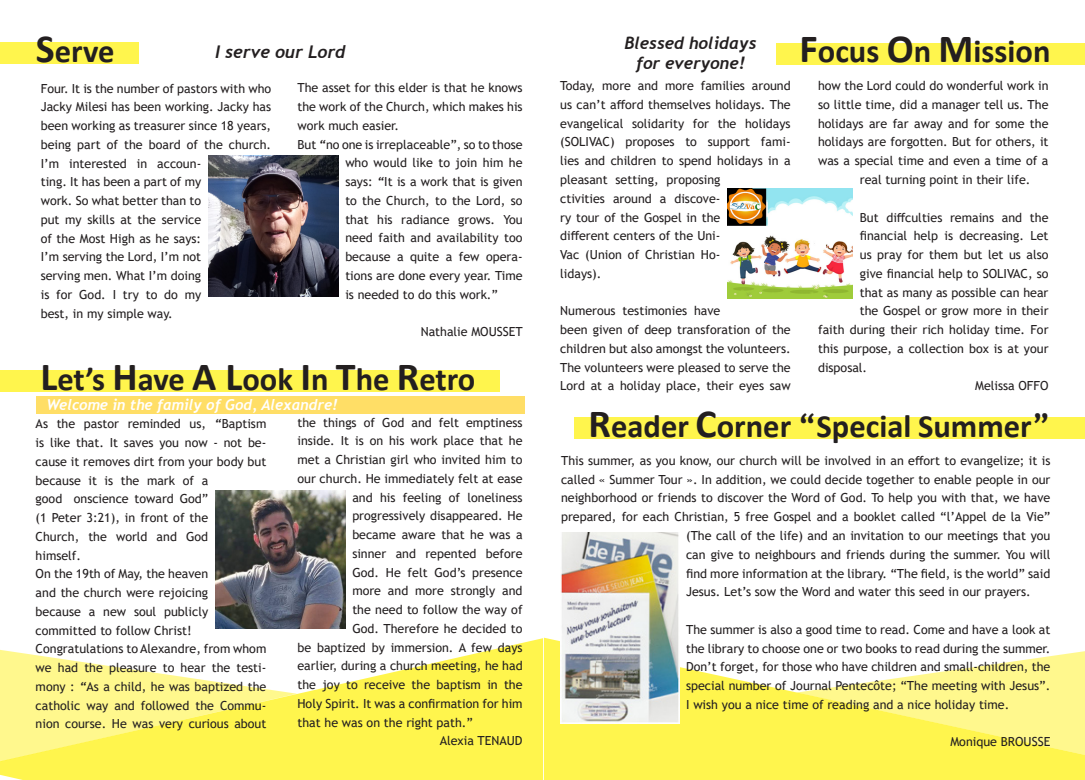
<style>
.page{position:relative;width:1085px;height:780px;background:#fff}
.page>*{position:absolute;margin:0;border:0;box-sizing:border-box;transform-origin:0 0}
.t1{font:700 32.5px "Calibri";color:#231f20}
.t2{font:italic 700 17.5px "Trebuchet";color:#231f20}
.t3{font:italic 700 16.88px "Trebuchet";color:#231f20}
.t4{font:italic 700 15px "Trebuchet";color:#fff}
.t5{font:12.5px/18.8px "Trebuchet MS";color:#231f20;text-align:justify}
.s1{font-size:40px}
.s2{font-family:"Trebuchet";font-weight:700;font-style:italic}
.s3{font-family:"Trebuchet MS"}
</style>
<div class="page">
<svg style="left:10px;top:638px;width:533px;height:142px;fill:#fff54d"></svg>
<svg style="left:0;top:638px;width:297px;height:139px"></svg>
<div style="left:0;top:370px;width:500px;height:22px;background:#fff54d"></div>
<div style="left:0;top:42px;width:138px;height:22px;background:#fff54d"></div>
<div style="left:574px;top:417px;width:510px;height:22px;background:#fff54d"></div>
<div style="left:776px;top:43px;width:308px;height:22px;background:#fff54d"></div>
<svg style="left:544px;top:637px;width:540px;height:143px;fill:#fff54d"></svg>
<svg style="left:796px;top:637px;width:288px;height:139px"></svg>
<div style="left:36px;top:396px;width:488px;height:18px;background:#ffde66"></div>
<img style="left:208px;top:155px;width:130px;height:141px">
<img style="left:560px;top:532px;width:119px;height:191px">
<img style="left:727px;top:188px;width:125px;height:110px">
<img style="left:215px;top:490px;width:130px;height:138px">
<h1 class="t1" style="left:36px;top:29px;width:80px"><span class="s1">S</span>erve</h1>
<p class="t2" style="left:215px;top:41px;width:132px">I serve our Lord</p>
<p class="t5" style="left:41px;top:79px;width:232px;text-align:left">Four. It is the number of pastors with who<br>Jacky Milesi has been working. Jacky has been working as treasurer since 18 years, being part of the board of the church.<br>I’m interested in accoun-<br>ting. It has been a part of my<br>work. So what better than to<br>put my skills at the service<br>of the Most High as he says:<br>I’m serving the Lord, I’m not<br>serving men. What I’m doing<br>is for God. I try to do my<br>best, in my simple way.</p>
<p class="t5" style="left:297px;top:78px;width:227px">The asset for this elder is that he knows the work of the Church, which makes his work much easier.</p>
<p class="t5" style="left:345px;top:135px;width:179px;text-indent:-48px">But <span class="s2">“</span>no one is irreplaceable”, so to those who would like to join him he says: <span class="s2">“</span>It is a work that is given to the Church, to the Lord, so that his radiance grows. You need faith and availability too because a quite a few opera&shy;tions are done every year. Time is needed to do this work.”</p>
<p class="t5" style="left:420px;top:322px;width:104px">Nathalie MOUSSET</p>
<h1 class="t1" style="left:40px;top:356px;width:436px"><span class="s1">L</span>et’s <span class="s1">H</span>ave <span class="s1">A L</span>ook <span class="s1">I</span>n <span class="s1">T</span>he <span class="s1">R</span>etro</h1>
<p class="t4" style="left:46px;top:395px;width:292px">Welcome in the family of God, Alexandre!</p>
<p class="t5" style="left:297px;top:412px;width:227px">the things of God and felt emptiness</p>
<p class="t5" style="left:297px;top:431px;width:227px">inside. It is on his work place that he</p>
<p class="t5" style="left:297px;top:450px;width:227px">met a Christian girl who invited him to</p>
<p class="t5" style="left:297px;top:469px;width:227px">our church. He immediately felt at ease</p>
<p class="t5" style="left:352px;top:487px;width:172px">and his feeling of loneliness</p>
<p class="t5" style="left:352px;top:506px;width:172px">progressively disappeared. He</p>
<p class="t5" style="left:352px;top:525px;width:172px">became aware that he was a</p>
<p class="t5" style="left:352px;top:544px;width:172px">sinner and repented before</p>
<p class="t5" style="left:352px;top:562px;width:172px">God. He felt God’s presence</p>
<p class="t5" style="left:352px;top:581px;width:172px">more and more strongly and</p>
<p class="t5" style="left:352px;top:600px;width:172px">the need to follow the way of</p>
<p class="t5" style="left:352px;top:619px;width:172px">God. Therefore he decided to</p>
<p class="t5" style="left:297px;top:637px;width:227px">be baptized by immersion. A few days</p>
<p class="t5" style="left:297px;top:656px;width:227px">earlier, during a church meeting, he had</p>
<p class="t5" style="left:297px;top:675px;width:227px">the joy to receive the baptism in the</p>
<p class="t5" style="left:297px;top:694px;width:227px">Holy Spirit. It was a confirmation for him</p>
<p class="t5" style="left:297px;top:712px;width:177px">that he was on the right path.”</p>
<p class="t5" style="left:439px;top:731px;width:84px">Alexia TENAUD</p>
<p class="t5" style="left:36px;top:414px;width:232px;text-align:left">As the pastor reminded us, <span class="s2">“</span>Baptism is like that. It saves you now - not be&shy;cause it removes dirt from your body but because it is the mark of a<br>good onscience toward God”<br>(1 Peter 3:21), in front of the<br>Church, the world and God<br>himself.</p>
<p class="t5" style="left:36px;top:564px;width:174px">On the 19th of May, the heaven and the church were rejoicing because a new soul publicly committed to follow Christ!</p>
<p class="t5" style="left:36px;top:639px;width:232px">Congratulations to Alexandre, from whom we had the pleasure to hear the testi&shy;mony : <span class="s2">“</span>As a child, he was baptized the catholic way and followed the Commu&shy;nion course. He was very curious about</p>
<p class="t3" style="left:624px;top:32px;width:133px">Blessed holidays</p>
<p class="t3" style="left:636px;top:52px;width:110px">for everyone!</p>
<p class="t5" style="left:560px;top:76px;width:232px;text-align:left">Today, more and more families around us can’t afford themselves holidays. The evangelical solidarity for the holidays (SOLIVAC) proposes to support fami&shy;lies and children to spend holidays in a pleasant setting, proposing<br>ctivities around a discove-<br>ry tour of the Gospel in the<br>different centers of the Uni-<br>Vac (Union of Christian Ho-<br>lidays).</p>
<p class="t5" style="left:560px;top:301px;width:232px;text-align:left">Numerous testimonies have<br>been given of deep transforation of the children but also amongst the volunteers.<br>The volunteers were pleased to serve the Lord at a holiday place, their eyes saw</p>
<h1 class="t1" style="left:799px;top:29px;width:252px"><span class="s1">F</span>ocus <span class="s1">O</span>n <span class="s1">M</span>ission</h1>
<p class="t5" style="left:817px;top:76px;width:232px">how the Lord could do wonderful work in</p>
<p class="t5" style="left:817px;top:95px;width:232px">so little time, did a manager tell us. The</p>
<p class="t5" style="left:817px;top:114px;width:232px">holidays are far away and for some the</p>
<p class="t5" style="left:817px;top:132px;width:232px">holidays are forgotten. But for others, it</p>
<p class="t5" style="left:817px;top:151px;width:232px">was a special time and even a time of a</p>
<p class="t5" style="left:859px;top:170px;width:172px">real turning point in their life.</p>
<p class="t5" style="left:859px;top:207px;width:190px">But diffculties remains and the</p>
<p class="t5" style="left:859px;top:226px;width:190px">financial help is decreasing. Let</p>
<p class="t5" style="left:859px;top:245px;width:190px">us pray for them but let us also</p>
<p class="t5" style="left:859px;top:264px;width:190px">give financial help to SOLIVAC, so</p>
<p class="t5" style="left:859px;top:282px;width:190px">that as many as possible can hear</p>
<p class="t5" style="left:859px;top:301px;width:190px">the Gospel or grow more in their</p>
<p class="t5" style="left:817px;top:320px;width:232px">faith during their rich holiday time. For</p>
<p class="t5" style="left:817px;top:339px;width:232px">this purpose, a collection box is at your</p>
<p class="t5" style="left:817px;top:357px;width:51px">disposal.</p>
<p class="t5" style="left:974px;top:376px;width:75px">Melissa OFFO</p>
<h1 class="t1" style="left:588px;top:403px;width:463px"><span class="s1">R</span>eader <span class="s1">C</span>orner <span class="s3">“</span>Special Summer<span class="s3">”</span></h1>
<p class="t5" style="left:561px;top:451px;width:490px">This summer, as you know, our church will be involved in an effort to evangelize; it is</p>
<p class="t5" style="left:561px;top:470px;width:490px">called « Summer Tour ». In addition, we could decide together to enable people in our</p>
<p class="t5" style="left:561px;top:488px;width:490px">neighborhood or friends to discover the Word of God. To help you with that, we have</p>
<p class="t5" style="left:561px;top:507px;width:490px">prepared, for each Christian, 5 free Gospel and a booklet called “l’Appel de la Vie”</p>
<p class="t5" style="left:686px;top:526px;width:366px">(The call of the life) and an invitation to our meetings that you</p>
<p class="t5" style="left:686px;top:545px;width:366px">can give to neighbours and friends during the summer. You will</p>
<p class="t5" style="left:686px;top:563px;width:366px">find more information at the library. “The field, is the world” said</p>
<p class="t5" style="left:686px;top:582px;width:346px">Jesus. Let’s sow the Word and water this seed in our prayers.</p>
<p class="t5" style="left:686px;top:620px;width:366px">The summer is also a good time to read. Come and have a look at the library to choose one or two books to read during the summer.<br>Don’t forget, for those who have children and small-children, the</p>
<p class="t5" style="left:686px;top:676px;width:366px">special number of Journal Pentecôte; “The meeting with Jesus”.</p>
<p class="t5" style="left:686px;top:695px;width:324px">I wish you a nice time of reading and a nice holiday time.</p>
<p class="t5" style="left:950px;top:732px;width:101px">Monique BROUSSE</p>
</div>
